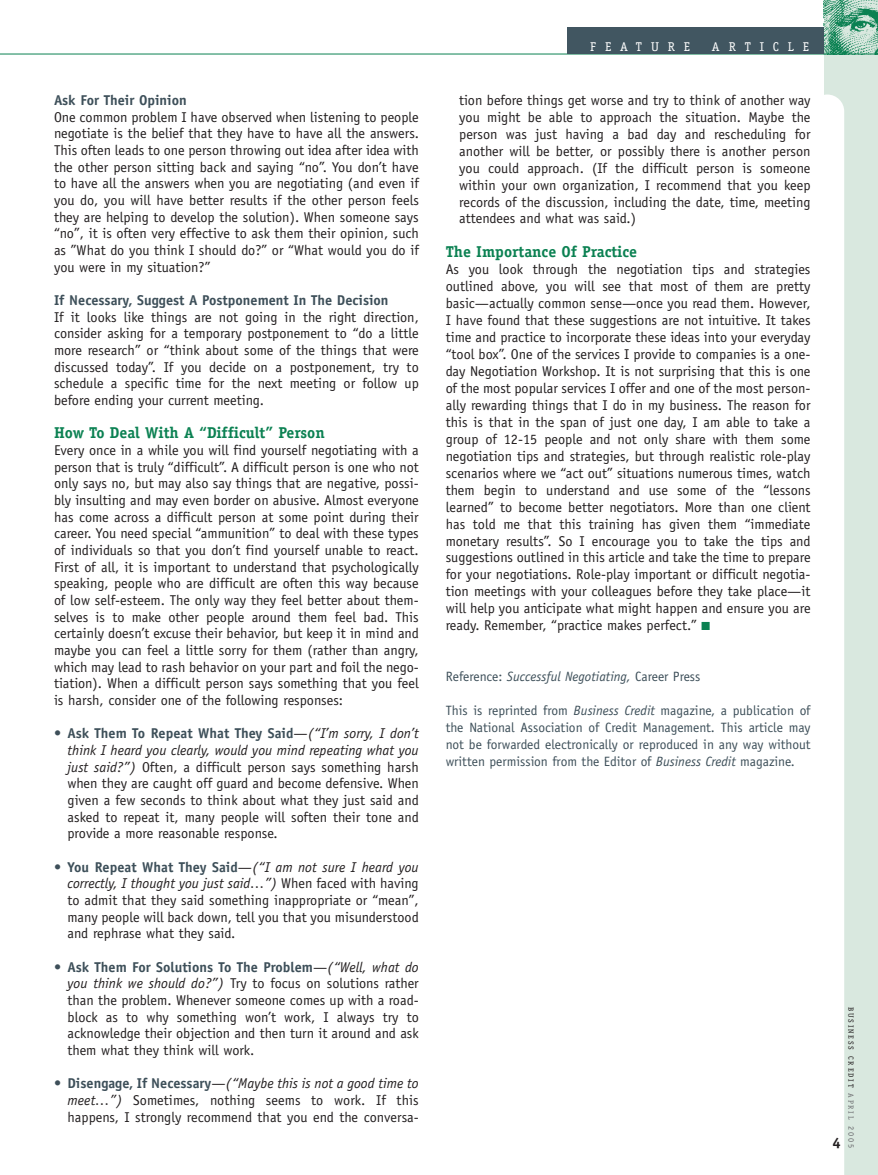
<style>
.page{position:relative;width:878px;height:1175px;background:#fff}
.page>*{position:absolute;margin:0;border:0;box-sizing:border-box;transform-origin:0 0}
.t1{font:700 15.75px "Officina Serif";color:#0b8152}
.t2{font:700 15px "Officina Serif";color:#231f20}
.t3{font:14.25px/16.6px "Officina Sans";color:#231f20;text-align:justify}
.t4{font:700 14.25px "Officina Sans";color:#3d4f59}
.t5{font:13.5px/17px "Officina Sans";color:#3d4f59;text-align:justify}
.t6{font:italic 13.5px "Officina Sans";color:#3d4f59}
.t7{font:12.75px "Officina Serif";letter-spacing:.7em;color:#fff}
.t8{font:7.5px "Officina Serif";letter-spacing:.25em;color:#231f20}
.s1{font-weight:700;color:#3d4f59}
.s2{font-style:italic}
.s3{font-family:"Monotype Sorts";font-size:11.25px;color:#0b8152}
.s4{font-style:normal}
.s5{color:#6c6d70}
.s6{font-size:8.25px;color:#6c6d70}
</style>
<div class="page">
<div style="left:824px;top:0;width:54px;height:1174px;background:#d9e8df"></div>
<div style="left:824px;top:94px;width:20px;height:1080px;background:#fff"></div>
<img style="left:824px;top:0;width:54px;height:54px">
<hr style="left:0;top:54px;width:878px;height:1px;background:#0b8152">
<div style="left:567px;top:27px;width:257px;height:27px;background:#415661"></div>
<p class="t4" style="left:54px;top:95px;width:134px">Ask For Their Opinion</p>
<p class="t3" style="left:54px;top:109px;width:366px">One common problem I have observed when listening to people negotiate is the belief that they have to have all the answers.<br>This often leads to one person throwing out idea after idea with the other person sitting back and saying “no”. You don’t have to have all the answers when you are negotiating (and even if you do, you will have better results if the other person feels they are helping to develop the solution). When someone says “no”, it is often very effective to ask them their opinion, such as ”What do you think I should do?” or “What would you do if you were in my situation?”</p>
<p class="t4" style="left:54px;top:295px;width:336px">If Necessary, Suggest A Postponement In The Decision</p>
<p class="t3" style="left:54px;top:309px;width:366px">If it looks like things are not going in the right direction, consider asking for a temporary postponement to “do a little more research” or “think about some of the things that were discussed today”. If you decide on a postponement, try to schedule a specific time for the next meeting or follow up before ending your current meeting.</p>
<p class="t1" style="left:54px;top:427px;width:272px">How To Deal With A “Difficult” Person</p>
<p class="t3" style="left:54px;top:443px;width:366px">Every once in a while you will find yourself negotiating with a person that is truly “difficult”. A difficult person is one who not only says no, but may also say things that are negative, possi&shy;bly insulting and may even border on abusive. Almost everyone has come across a difficult person at some point during their career. You need special “ammunition” to deal with these types of individuals so that you don’t find yourself unable to react.<br>First of all, it is important to understand that psychologically speaking, people who are difficult are often this way because of low self-esteem. The only way they feel better about them&shy;selves is to make other people around them feel bad. This certainly doesn’t excuse their behavior, but keep it in mind and maybe you can feel a little sorry for them (rather than angry, which may lead to rash behavior on your part and foil the nego&shy;tiation). When a difficult person says something that you feel is harsh, consider one of the following responses:</p>
<p class="t3" style="left:67px;top:726px;width:353px;text-indent:-13px"><span class="s1">• Ask Them To Repeat What They Said</span>—<span class="s2">(“I’m sorry, I don’t think I heard you clearly, would you mind repeating what you just said?”)</span> Often, a difficult person says something harsh when they are caught off guard and become defensive. When given a few seconds to think about what they just said and asked to repeat it, many people will soften their tone and provide a more reasonable response.</p>
<p class="t3" style="left:67px;top:859px;width:353px;text-indent:-13px"><span class="s1">• You Repeat What They Said</span>—<span class="s2">(“I am not sure I heard you correctly, I thought you just said…”)</span> When faced with having to admit that they said something inappropriate or “mean”, many people will back down, tell you that you misunderstood and rephrase what they said.</p>
<p class="t3" style="left:67px;top:959px;width:353px;text-indent:-13px"><span class="s1">• Ask Them For Solutions To The Problem</span>—<span class="s2">(“Well, what do you think we should do?”)</span> Try to focus on solutions rather than the problem. Whenever someone comes up with a road&shy;block as to why something won’t work, I always try to acknowledge their objection and then turn it around and ask them what they think will work.</p>
<p class="t3" style="left:67px;top:1076px;width:353px;text-indent:-13px"><span class="s1">• Disengage, If Necessary</span>—<span class="s2">(“Maybe this is not a good time to meet…”)</span> Sometimes, nothing seems to work. If this happens, I strongly recommend that you end the conversa-</p>
<p class="t7" style="left:590px;top:39px;width:101px">FEATURE</p>
<p class="t7" style="left:712px;top:39px;width:98px">ARTICLE</p>
<p class="t3" style="left:459px;top:93px;width:353px">tion before things get worse and try to think of another way you might be able to approach the situation. Maybe the person was just having a bad day and rescheduling for another will be better, or possibly there is another person you could approach. (If the difficult person is someone within your own organization, I recommend that you keep records of the discussion, including the date, time, meeting attendees and what was said.)</p>
<p class="t1" style="left:446px;top:246px;width:193px">The Importance Of Practice</p>
<p class="t3" style="left:446px;top:262px;width:366px">As you look through the negotiation tips and strategies outlined above, you will see that most of them are pretty basic—actually common sense—once you read them. However, I have found that these suggestions are not intuitive. It takes time and practice to incorporate these ideas into your everyday “tool box”. One of the services I provide to companies is a one&shy;day Negotiation Workshop. It is not surprising that this is one of the most popular services I offer and one of the most person&shy;ally rewarding things that I do in my business. The reason for this is that in the span of just one day, I am able to take a group of 12-15 people and not only share with them some negotiation tips and strategies, but through realistic role-play scenarios where we “act out” situations numerous times, watch them begin to understand and use some of the “lessons learned” to become better negotiators. More than one client has told me that this training has given them “immediate monetary results”. So I encourage you to take the tips and suggestions outlined in this article and take the time to prepare for your negotiations. Role-play important or difficult negotia&shy;tion meetings with your colleagues before they take place—it will help you anticipate what might happen and ensure you are ready. Remember, “practice makes perfect.” <span class="s3">■</span></p>
<p class="t6" style="left:446px;top:671px;width:256px"><span class="s4">Reference:</span> Successful Negotiating, <span class="s4">Career Press</span></p>
<p class="t5" style="left:446px;top:703px;width:366px">This is reprinted from <span class="s2">Business Credit</span> magazine, a publication of the National Association of Credit Management. This article may not be forwarded electronically or reproduced in any way without written permission from the Editor of <span class="s2">Business Credit</span> magazine.</p>
<p class="t2" style="left:832px;top:1137px;width:10px">4</p>
<p class="t8" style="left:855px;top:1006px;width:143px;rotate:90deg">BUSINESS CREDIT <span class="s5">APRIL</span> <span class="s6">2005</span></p>
</div>
